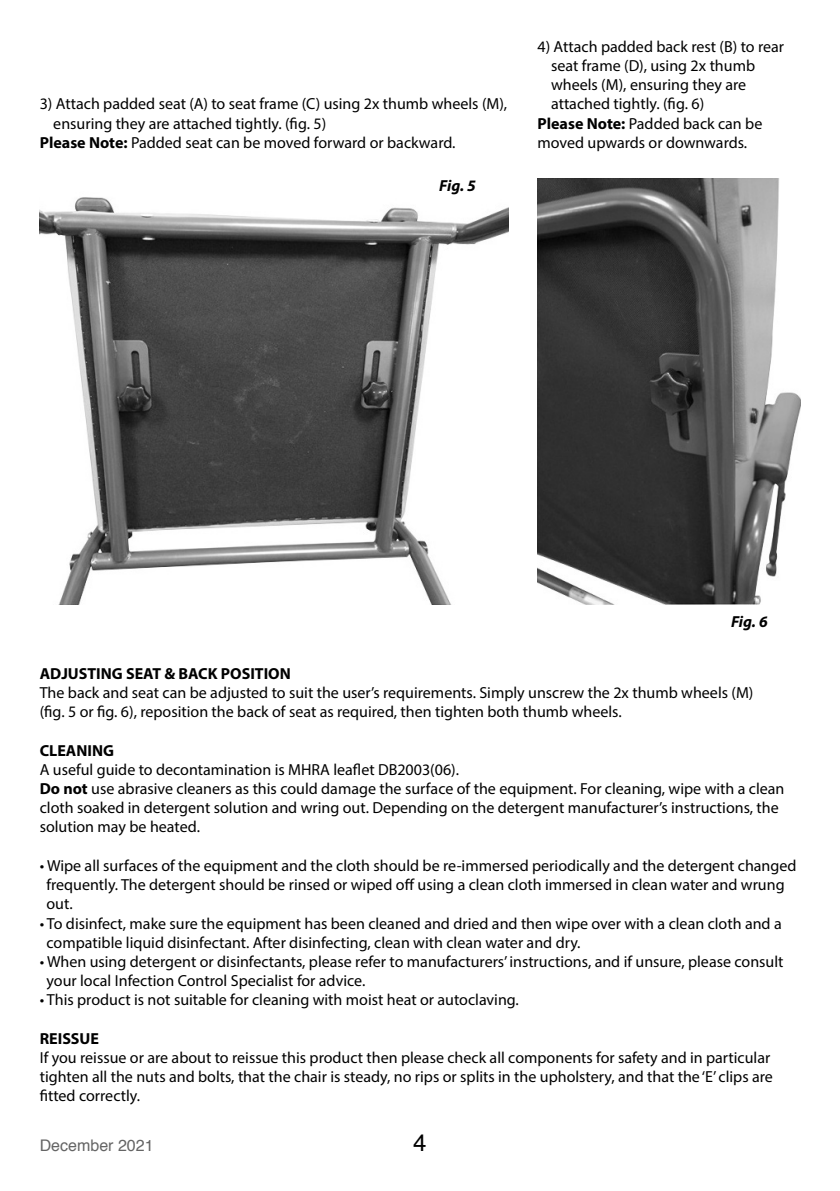
<style>
.page{position:relative;width:840px;height:1191px;background:#fff}
.page>*{position:absolute;margin:0;border:0;box-sizing:border-box;transform-origin:0 0}
.t1{font:24px "Helvetica";color:#000}
.t2{font:16px/19.2px "Myriad Pro";color:#000}
.t3{font:700 16px "Myriad Pro";color:#000}
.t4{font:16px "Helvetica";color:#656565}
.t5{font:italic 700 16px "Myriad Pro";letter-spacing:-.005em;color:#000}
.s1{font-weight:700}
</style>
<div class="page">
<img style="left:40px;top:197px;width:468px;height:407px">
<img style="left:537px;top:178px;width:262px;height:426px">
<p class="t2" style="left:40px;top:94px;width:469px">3) Attach padded seat (A) to seat frame (C) using 2x thumb wheels (M),</p>
<p class="t2" style="left:53px;top:113px;width:274px">ensuring they are attached tightly. (fig. 5)</p>
<p class="t2" style="left:40px;top:132px;width:417px"><span class="s1">Please Note:</span> Padded seat can be moved forward or backward.</p>
<p class="t5" style="left:439px;top:175px;width:38px">Fig. 5</p>
<p class="t2" style="left:537px;top:36px;width:248px">4) Attach padded back rest (B) to rear</p>
<p class="t2" style="left:550px;top:56px;width:205px">seat frame (D), using 2x thumb</p>
<p class="t2" style="left:550px;top:75px;width:197px">wheels (M), ensuring they are</p>
<p class="t2" style="left:550px;top:94px;width:154px">attached tightly. (fig. 6)</p>
<p class="t2" style="left:537px;top:113px;width:226px"><span class="s1">Please Note:</span> Padded back can be moved upwards or downwards.</p>
<p class="t5" style="left:730px;top:611px;width:38px">Fig. 6</p>
<p class="t3" style="left:40px;top:663px;width:252px">ADJUSTING SEAT &amp; BACK POSITION</p>
<p class="t2" style="left:40px;top:683px;width:714px">The back and seat can be adjusted to suit the user’s requirements. Simply unscrew the 2x thumb wheels (M)</p>
<p class="t2" style="left:40px;top:702px;width:583px">(fig. 5 or fig. 6), reposition the back of seat as required, then tighten both thumb wheels.</p>
<p class="t3" style="left:40px;top:740px;width:76px">CLEANING</p>
<p class="t2" style="left:40px;top:759px;width:420px">A useful guide to decontamination is MHRA leaflet DB2003(06).</p>
<p class="t2" style="left:40px;top:779px;width:745px"><span class="s1">Do not</span> use abrasive cleaners as this could damage the surface of the equipment. For cleaning, wipe with a clean cloth soaked in detergent solution and wring out. Depending on the detergent manufacturer’s instructions, the solution may be heated.</p>
<p class="t2" style="left:40px;top:855px;width:757px">• Wipe all surfaces of the equipment and the cloth should be re-immersed periodically and the detergent changed</p>
<p class="t2" style="left:46px;top:875px;width:739px">frequently. The detergent should be rinsed or wiped off using a clean cloth immersed in clean water and wrung</p>
<p class="t2" style="left:46px;top:894px;width:28px">out.</p>
<p class="t2" style="left:40px;top:913px;width:743px">• To disinfect, make sure the equipment has been cleaned and dried and then wipe over with a clean cloth and a</p>
<p class="t2" style="left:46px;top:932px;width:535px">compatible liquid disinfectant. After disinfecting, clean with clean water and dry.</p>
<p class="t2" style="left:40px;top:951px;width:744px">• When using detergent or disinfectants, please refer to manufacturers’ instructions, and if unsure, please consult</p>
<p class="t2" style="left:46px;top:971px;width:320px">your local Infection Control Specialist for advice.</p>
<p class="t2" style="left:40px;top:990px;width:480px">• This product is not suitable for cleaning with moist heat or autoclaving.</p>
<p class="t3" style="left:40px;top:1028px;width:61px">REISSUE</p>
<p class="t2" style="left:40px;top:1047px;width:734px">If you reissue or are about to reissue this product then please check all components for safety and in particular tighten all the nuts and bolts, that the chair is steady, no rips or splits in the upholstery, and that the ‘E’ clips are fitted correctly.</p>
<p class="t4" style="left:40px;top:1134px;width:115px">December 2021</p>
<h1 class="t1" style="left:413px;top:1126px;width:15px">4</h1>
</div>
